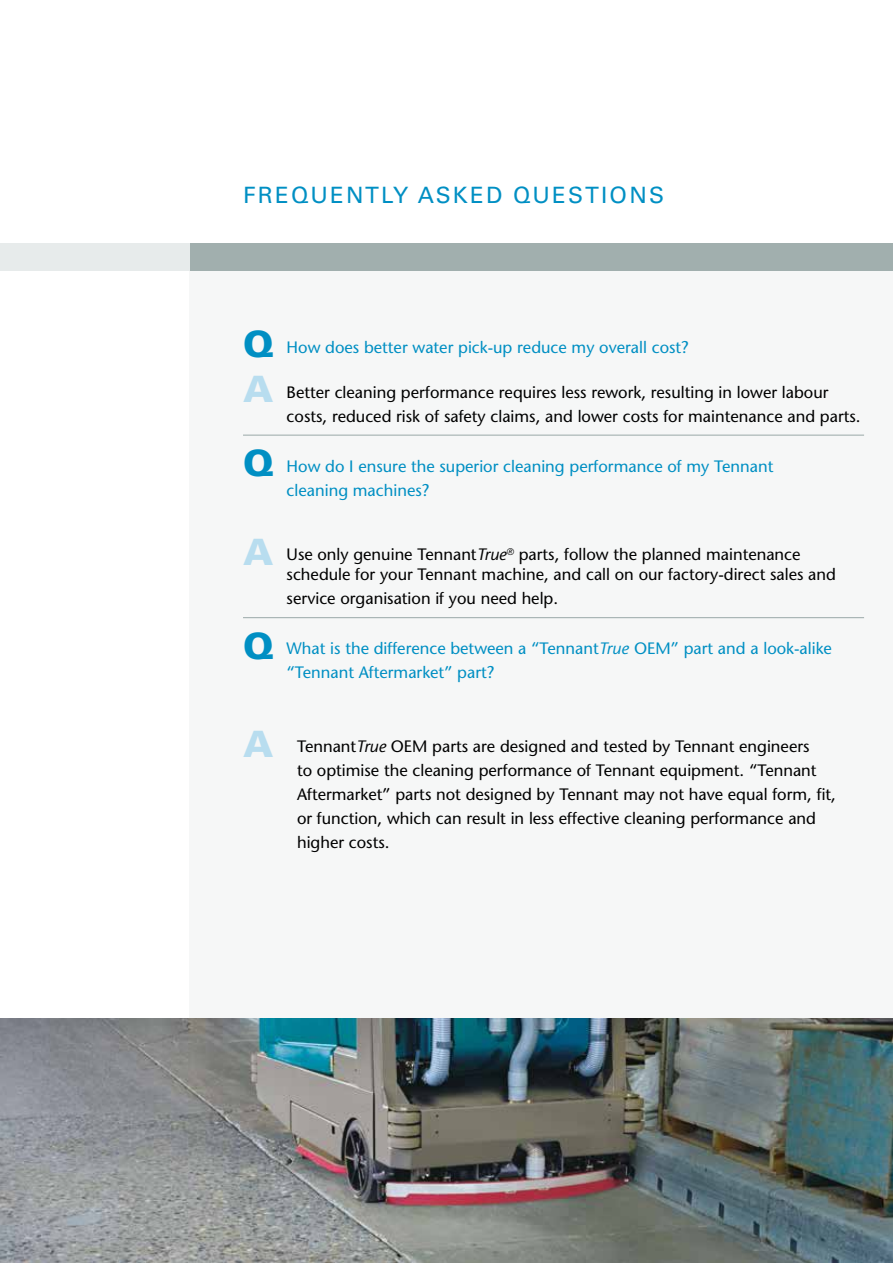
<style>
.page{position:relative;width:893px;height:1263px;background:#fff}
.page>*{position:absolute;margin:0;border:0;box-sizing:border-box;transform-origin:0 0}
.t1{font:22.5px "Univers";letter-spacing:.1em;color:#008fc3}
.t2{font:500 16.5px/24px "Stone Sans Std";color:#000}
.t3{font:500 16.5px/24px "Stone Sans Std";color:#008fc3}
.s1{font-family:"Univers";font-weight:900;font-size:36.3px}
.s2{font-family:"Univers";font-weight:900;font-size:36.3px;color:#b8ddef}
.s3{font-style:italic}
</style>
<div class="page">
<div style="left:189px;top:262px;width:704px;height:940px;background:#f6f7f7"></div>
<hr style="left:243px;top:435px;width:621px;height:1px;background:#a1afae">
<hr style="left:243px;top:617px;width:621px;height:1px;background:#a1afae">
<img style="left:0;top:1019px;width:893px;height:244px">
<div style="left:0;top:243px;width:893px;height:27px;background:#a1afae"></div>
<div style="left:0;top:243px;width:189px;height:27px;background:#e7ebeb"></div>
<h1 class="t1" style="left:243px;top:181px;width:423px">FREQUENTLY ASKED QUESTIONS</h1>
<p class="t3" style="left:243px;top:335px;width:447px"><span class="s1">Q</span> How does better water pick-up reduce my overall cost?</p>
<p class="t2" style="left:287px;top:380px;width:575px;text-indent:-44px"><span class="s2">A</span> Better cleaning performance requires less rework, resulting in lower labour costs, reduced risk of safety claims, and lower costs for maintenance and parts.</p>
<p class="t3" style="left:287px;top:454px;width:488px;text-indent:-44px"><span class="s1">Q</span> How do I ensure the superior cleaning performance of my Tennant cleaning machines?</p>
<p class="t2" style="left:287px;top:545px;width:551px;line-height:19.8px;text-indent:-44px"><span class="s2">A</span> Use only genuine Tennant<span class="s3">True</span><sup>®</sup> parts, follow the planned maintenance schedule for your Tennant machine, and call on our factory-direct sales and</p>
<p class="t2" style="left:287px;top:586px;width:273px">service organisation if you need help.</p>
<p class="t3" style="left:287px;top:636px;width:547px;text-indent:-44px"><span class="s1">Q</span> What is the difference between a “Tennant<span class="s3">True</span> OEM” part and a look-alike “Tennant Aftermarket” part?</p>
<p class="t2" style="left:297px;top:735px;width:540px;text-indent:-54px"><span class="s2">A</span> Tennant<span class="s3">True</span> OEM parts are designed and tested by Tennant engineers<br>to optimise the cleaning performance of Tennant equipment. “Tennant Aftermarket” parts not designed by Tennant may not have equal form, fit, or function, which can result in less effective cleaning performance and higher costs.</p>
</div>
